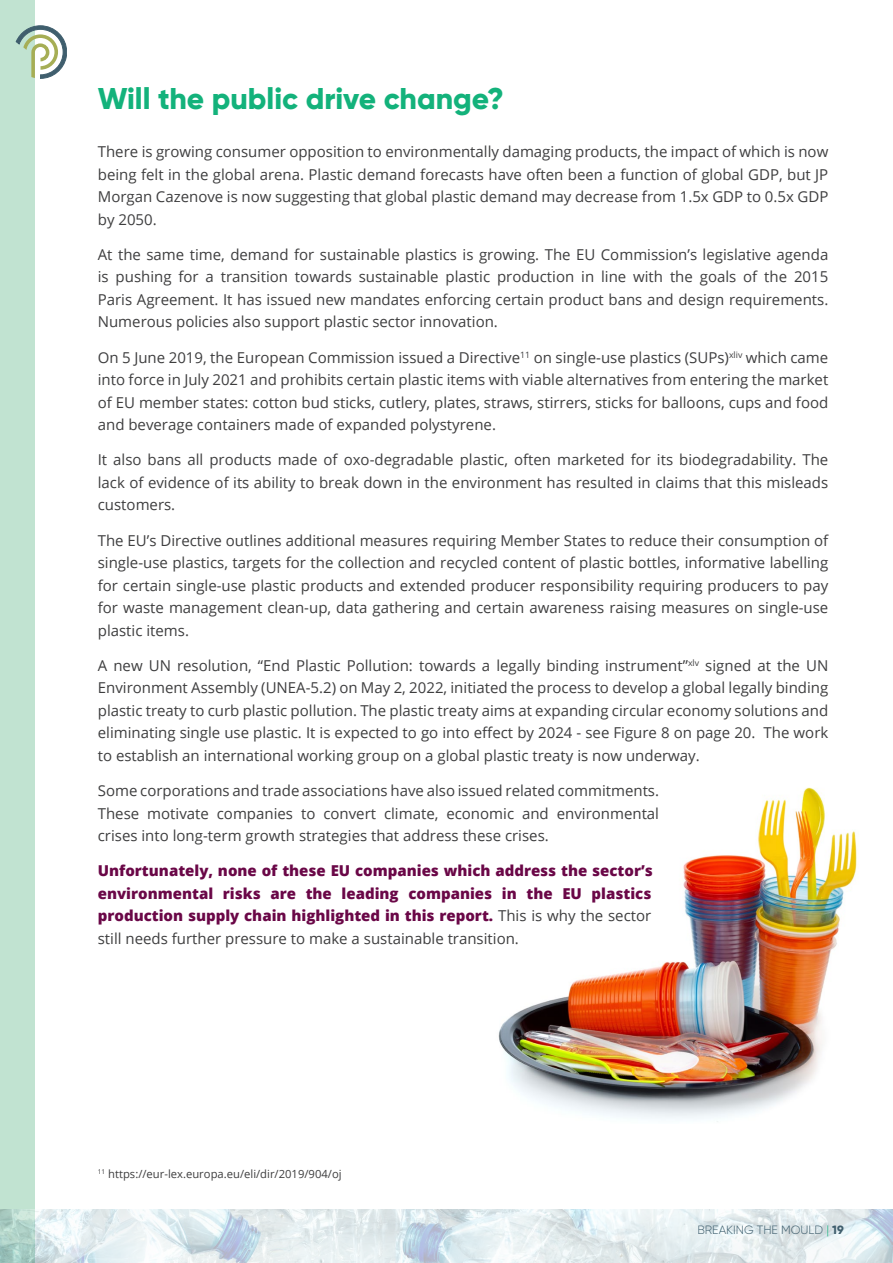
<style>
.page{position:relative;width:893px;height:1263px;background:#fff}
.page>*{position:absolute;margin:0;border:0;box-sizing:border-box;transform-origin:0 0}
.t1{font:800 30px "Gilroy";color:#13b27b}
.t2{font:15px/22.5px "Open Sans";color:#3e3e3f;text-align:justify}
.t3{font:800 15px/22.5px "Open Sans";color:#6a0747;text-align:justify}
.t4{font:300 12px "Gilroy";color:#3f5e6d}
.t5{font:11.25px "Open Sans";color:#3e3e3f}
.s1{font-weight:400;color:#3e3e3f}
.s2{color:#13b27b}
.s3{font-weight:800}
</style>
<div class="page">
<div style="left:0;top:0;width:34px;height:1263px;background:#c1e3d1"></div>
<img style="left:0;top:1210px;width:893px;height:53px">
<img style="left:498px;top:787px;width:359px;height:335px">
<svg style="left:16px;top:26px;width:51px;height:53px"></svg>
<p class="t1" style="left:98px;top:80px;width:408px">Will the public drive change?</p>
<p class="t2" style="left:98px;top:140px;width:732px">There is growing consumer opposition to environmentally damaging products, the impact of which is now being felt in the global arena. Plastic demand forecasts have often been a function of global GDP, but JP Morgan Cazenove is now suggesting that global plastic demand may decrease from 1.5x GDP to 0.5x GDP by 2050.</p>
<p class="t2" style="left:98px;top:243px;width:732px">At the same time, demand for sustainable plastics is growing. The EU Commission’s legislative agenda is pushing for a transition towards sustainable plastic production in line with the goals of the 2015<br>Paris Agreement. It has issued new mandates enforcing certain product bans and design requirements.<br>Numerous policies also support plastic sector innovation.</p>
<p class="t2" style="left:98px;top:345px;width:732px">On 5 June 2019, the European Commission issued a Directive<sup>11</sup> on single-use plastics (SUPs)<sup>xliv</sup> which came into force in July 2021 and prohibits certain plastic items with viable alternatives from entering the market of EU member states: cotton bud sticks, cutlery, plates, straws, stirrers, sticks for balloons, cups and food and beverage containers made of expanded polystyrene.</p>
<p class="t2" style="left:98px;top:448px;width:732px">It also bans all products made of oxo-degradable plastic, often marketed for its biodegradability. The lack of evidence of its ability to break down in the environment has resulted in claims that this misleads customers.</p>
<p class="t2" style="left:98px;top:528px;width:732px">The EU’s Directive outlines additional measures requiring Member States to reduce their consumption of single-use plastics, targets for the collection and recycled content of plastic bottles, informative labelling for certain single-use plastic products and extended producer responsibility requiring producers to pay for waste management clean-up, data gathering and certain awareness raising measures on single-use plastic items.</p>
<p class="t2" style="left:98px;top:654px;width:732px">A new UN resolution, “End Plastic Pollution: towards a legally binding instrument”<sup>xlv</sup> signed at the UN Environment Assembly (UNEA-5.2) on May 2, 2022, initiated the process to develop a global legally binding plastic treaty to curb plastic pollution. The plastic treaty aims at expanding circular economy solutions and eliminating single use plastic. It is expected to go into effect by 2024 - see Figure 8 on page 20. The work to establish an international working group on a global plastic treaty is now underway.</p>
<p class="t2" style="left:98px;top:779px;width:563px">Some corporations and trade associations have also issued related commitments.<br>These motivate companies to convert climate, economic and environmental crises into long-term growth strategies that address these crises.</p>
<p class="t3" style="left:98px;top:859px;width:556px">Unfortunately, none of these EU companies which address the sector’s environmental risks are the leading companies in the EU plastics production supply chain highlighted in this report. <span class="s1">This is why the sector still needs further pressure to make a sustainable transition.</span></p>
<p class="t5" style="left:98px;top:1166px;width:245px"><sup>11</sup> https://eur-lex.europa.eu/eli/dir/2019/904/oj</p>
<p class="t4" style="left:697px;top:1223px;width:148px">BREAKING THE MOULD <span class="s2">|</span> <span class="s3">19</span></p>
</div>
